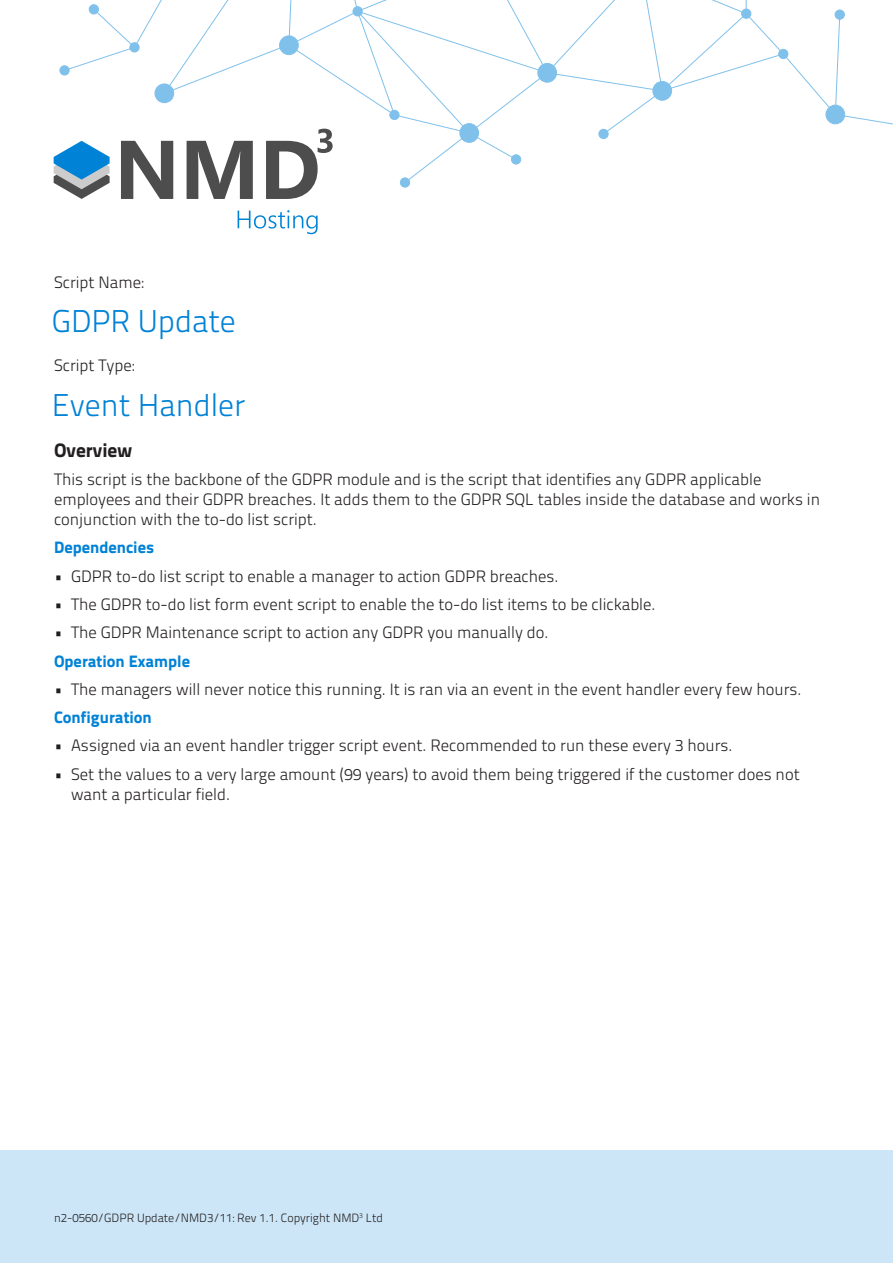
<style>
.page{position:relative;width:893px;height:1263px;background:#fff}
.page>*{position:absolute;margin:0;border:0;box-sizing:border-box;transform-origin:0 0}
.t1{font:31.5px "Titillium Text 22 L 250 wt";color:#0082d6}
.t2{font:19.5px "Titillium Text 22 L 999 wt";color:#231f20}
.t3{font:16.5px/19.8px "Titillium Text 22 L 250 wt";color:#231f20}
.t4{font:16.5px "Titillium Text 22 L 999 wt";color:#0082d6}
.t5{font:12px "Titillium Text 22 L 250 wt";color:#231f20}
</style>
<div class="page">
<div style="left:0;top:1150px;width:893px;height:113px;background:#cce6f7"></div>
<svg style="left:238px;top:210px;width:80px;height:24px"></svg>
<svg style="left:54px;top:0;width:839px;height:199px"></svg>
<p class="t3" style="left:54px;top:272px;width:91px">Script Name:</p>
<p class="t1" style="left:52px;top:298px;width:186px">GDPR Update</p>
<p class="t3" style="left:54px;top:355px;width:82px">Script Type:</p>
<p class="t1" style="left:52px;top:381px;width:195px">Event Handler</p>
<p class="t2" style="left:54px;top:435px;width:80px">Overview</p>
<p class="t3" style="left:54px;top:469px;width:768px">This script is the backbone of the GDPR module and is the script that identifies any GDPR applicable employees and their GDPR breaches. It adds them to the GDPR SQL tables inside the database and works in conjunction with the to-do list script.</p>
<p class="t4" style="left:54px;top:535px;width:102px">Dependencies</p>
<p class="t3" style="left:54px;top:565px;width:506px">• GDPR to-do list script to enable a manager to action GDPR breaches.</p>
<p class="t3" style="left:54px;top:593px;width:603px">• The GDPR to-do list form event script to enable the to-do list items to be clickable.</p>
<p class="t3" style="left:54px;top:622px;width:496px">• The GDPR Maintenance script to action any GDPR you manually do.</p>
<p class="t4" style="left:54px;top:648px;width:138px">Operation Example</p>
<p class="t3" style="left:54px;top:678px;width:749px">• The managers will never notice this running. It is ran via an event in the event handler every few hours.</p>
<p class="t4" style="left:54px;top:704px;width:99px">Configuration</p>
<p class="t3" style="left:54px;top:735px;width:680px">• Assigned via an event handler trigger script event. Recommended to run these every 3 hours.</p>
<p class="t3" style="left:71px;top:763px;width:730px;text-indent:-17px">• Set the values to a very large amount (99 years) to avoid them being triggered if the customer does not want a particular field.</p>
<p class="t5" style="left:54px;top:1209px;width:330px">n2-0560/GDPR Update/NMD3/11: Rev 1.1. Copyright NMD<sup>3</sup> Ltd</p>
</div>
